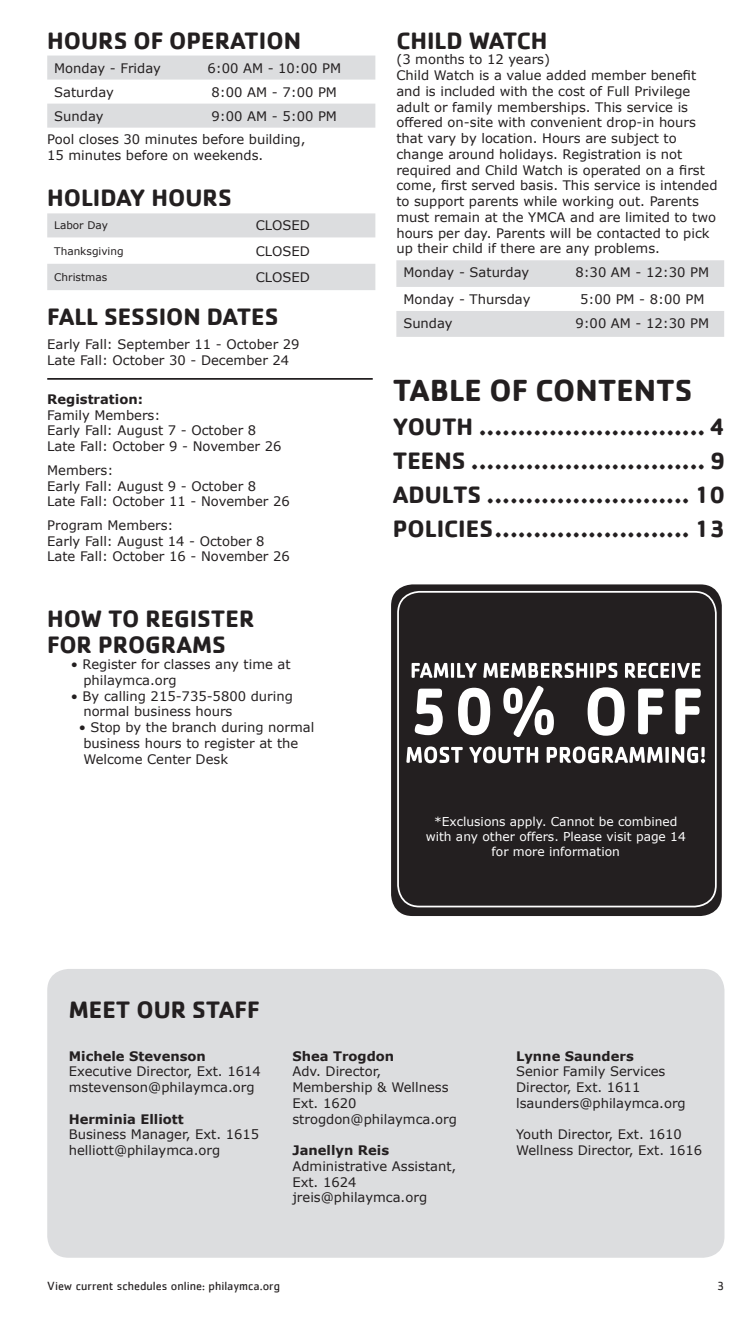
<style>
.page{position:relative;width:756px;height:1323px;background:#fff}
.page>*{position:absolute;margin:0;border:0;box-sizing:border-box;transform-origin:0 0}
.t1{font:700 31.5px "Cachet";color:#231f20}
.t2{font:700 24.5px/34.1px "Cachet";color:#231f20}
.t3{font:13.12px/15.8px "Verdana";color:#231f20}
.t4{font:700 13.12px "Verdana";color:#231f20}
.t5{font:12.25px/14.7px "Verdana";color:#fff;text-align:center}
.t6{font:12.25px "Cachet";color:#231f20}
.t7{font:10.5px "Verdana";color:#231f20}
</style>
<div class="page">
<div style="left:47px;top:969px;width:677px;height:289px;background:#dcdddf;border-radius:21px"></div>
<svg style="left:47px;top:56px;width:328px;height:72px"></svg>
<svg style="left:47px;top:213px;width:328px;height:77px"></svg>
<svg style="left:396px;top:260px;width:328px;height:77px"></svg>
<div style="left:391px;top:584px;width:331px;height:332px;background:#231f20;border-radius:21px"></div>
<div style="left:397px;top:591px;width:320px;height:316px;border:2px solid #fff;border-radius:21px"></div>
<svg style="left:406px;top:746px;width:299px;height:17px"></svg>
<svg style="left:415px;top:686px;width:286px;height:51px"></svg>
<svg style="left:412px;top:663px;width:289px;height:15px"></svg>
<hr style="left:47px;top:378px;width:326px;height:2px;background:#231f20">
<h2 class="t2" style="left:47px;top:22px;width:255px">HOURS OF OPERATION</h2>
<p class="t3" style="left:54px;top:60px;width:108px">Monday - Friday</p>
<p class="t3" style="left:207px;top:60px;width:135px">6:00 AM - 10:00 PM</p>
<p class="t3" style="left:54px;top:84px;width:61px">Saturday</p>
<p class="t3" style="left:212px;top:84px;width:127px">8:00 AM - 7:00 PM</p>
<p class="t3" style="left:54px;top:108px;width:51px">Sunday</p>
<p class="t3" style="left:47px;top:104px;width:291px;line-height:23.6px;text-indent:164px">9:00 AM - 5:00 PM<br>Pool closes 30 minutes before building,</p>
<p class="t3" style="left:47px;top:147px;width:218px">15 minutes before on weekends.</p>
<h2 class="t2" style="left:47px;top:180px;width:186px">HOLIDAY HOURS</h2>
<p class="t7" style="left:54px;top:218px;width:55px">Labor Day</p>
<p class="t3" style="left:256px;top:218px;width:56px">CLOSED</p>
<p class="t7" style="left:54px;top:244px;width:71px">Thanksgiving</p>
<p class="t3" style="left:256px;top:243px;width:56px">CLOSED</p>
<p class="t7" style="left:54px;top:270px;width:54px">Christmas</p>
<p class="t3" style="left:256px;top:269px;width:56px">CLOSED</p>
<h2 class="t2" style="left:47px;top:299px;width:233px">FALL SESSION DATES</h2>
<p class="t3" style="left:47px;top:336px;width:254px">Early Fall: September 11 - October 29<br>Late Fall: October 30 - December 24</p>
<p class="t4" style="left:47px;top:390px;width:97px">Registration:</p>
<p class="t3" style="left:47px;top:407px;width:236px">Family Members:<br>Early Fall: August 7 - October 8<br>Late Fall: October 9 - November 26</p>
<p class="t3" style="left:47px;top:462px;width:244px">Members:<br>Early Fall: August 9 - October 8<br>Late Fall: October 11 - November 26</p>
<p class="t3" style="left:47px;top:517px;width:244px">Program Members:<br>Early Fall: August 14 - October 8<br>Late Fall: October 16 - November 26</p>
<h2 class="t2" style="left:47px;top:605px;width:209px;line-height:26.2px">HOW TO REGISTER<br>FOR PROGRAMS</h2>
<p class="t3" style="left:83px;top:656px;width:209px;text-indent:-12px">• Register for classes any time at philaymca.org</p>
<p class="t3" style="left:83px;top:688px;width:211px;text-indent:-12px">• By calling 215-735-5800 during normal business hours</p>
<p class="t3" style="left:83px;top:719px;width:232px;text-indent:-5px">• Stop by the branch during normal business hours to register at the<br>Welcome Center Desk</p>
<h2 class="t2" style="left:396px;top:22px;width:153px">CHILD WATCH</h2>
<p class="t3" style="left:396px;top:52px;width:323px">(3 months to 12 years)<br>Child Watch is a value added member benefit and is included with the cost of Full Privilege adult or family memberships. This service is offered on-site with convenient drop-in hours that vary by location. Hours are subject to change around holidays. Registration is not required and Child Watch is operated on a first come, first served basis. This service is intended to support parents while working out. Parents must remain at the YMCA and are limited to two hours per day. Parents will be contacted to pick up their child if there are any problems.</p>
<p class="t3" style="left:403px;top:265px;width:127px">Monday - Saturday</p>
<p class="t3" style="left:575px;top:265px;width:135px">8:30 AM - 12:30 PM</p>
<p class="t3" style="left:403px;top:291px;width:129px">Monday - Thursday</p>
<p class="t3" style="left:580px;top:291px;width:126px">5:00 PM - 8:00 PM</p>
<p class="t3" style="left:403px;top:315px;width:51px">Sunday</p>
<p class="t3" style="left:575px;top:315px;width:135px">9:00 AM - 12:30 PM</p>
<h1 class="t1" style="left:393px;top:370px;width:301px">TABLE OF CONTENTS</h1>
<h2 class="t2" style="left:393px;top:409px;width:334px;text-align:justify">YOUTH ............................. 4<br>TEENS .............................. 9<br>ADULTS .......................... 10<br>POLICIES......................... 13</h2>
<p class="t5" style="left:426px;top:814px;width:262px">*Exclusions apply. Cannot be combined with any other offers. Please visit page 14 for more information</p>
<h2 class="t2" style="left:69px;top:992px;width:192px">MEET OUR STAFF</h2>
<p class="t4" style="left:69px;top:1047px;width:139px">Michele Stevenson</p>
<p class="t3" style="left:69px;top:1064px;width:194px">Executive Director, Ext. 1614 mstevenson@philaymca.org</p>
<p class="t4" style="left:69px;top:1110px;width:117px">Herminia Elliott</p>
<p class="t3" style="left:69px;top:1127px;width:192px">Business Manager, Ext. 1615 helliott@philaymca.org</p>
<p class="t4" style="left:292px;top:1047px;width:103px">Shea Trogdon</p>
<p class="t3" style="left:292px;top:1064px;width:166px">Adv. Director,<br>Membership &amp; Wellness<br>Ext. 1620 strogdon@philaymca.org</p>
<p class="t4" style="left:292px;top:1141px;width:98px">Janellyn Reis</p>
<p class="t3" style="left:292px;top:1158px;width:165px">Administrative Assistant,<br>Ext. 1624 jreis@philaymca.org</p>
<p class="t4" style="left:516px;top:1047px;width:119px">Lynne Saunders</p>
<p class="t3" style="left:516px;top:1064px;width:171px">Senior Family Services<br>Director, Ext. 1611 lsaunders@philaymca.org</p>
<p class="t3" style="left:516px;top:1127px;width:188px">Youth Director, Ext. 1610<br>Wellness Director, Ext. 1616</p>
<p class="t6" style="left:47px;top:1278px;width:234px">View current schedules online: philaymca.org</p>
<p class="t6" style="left:717px;top:1278px;width:9px">3</p>
</div>
